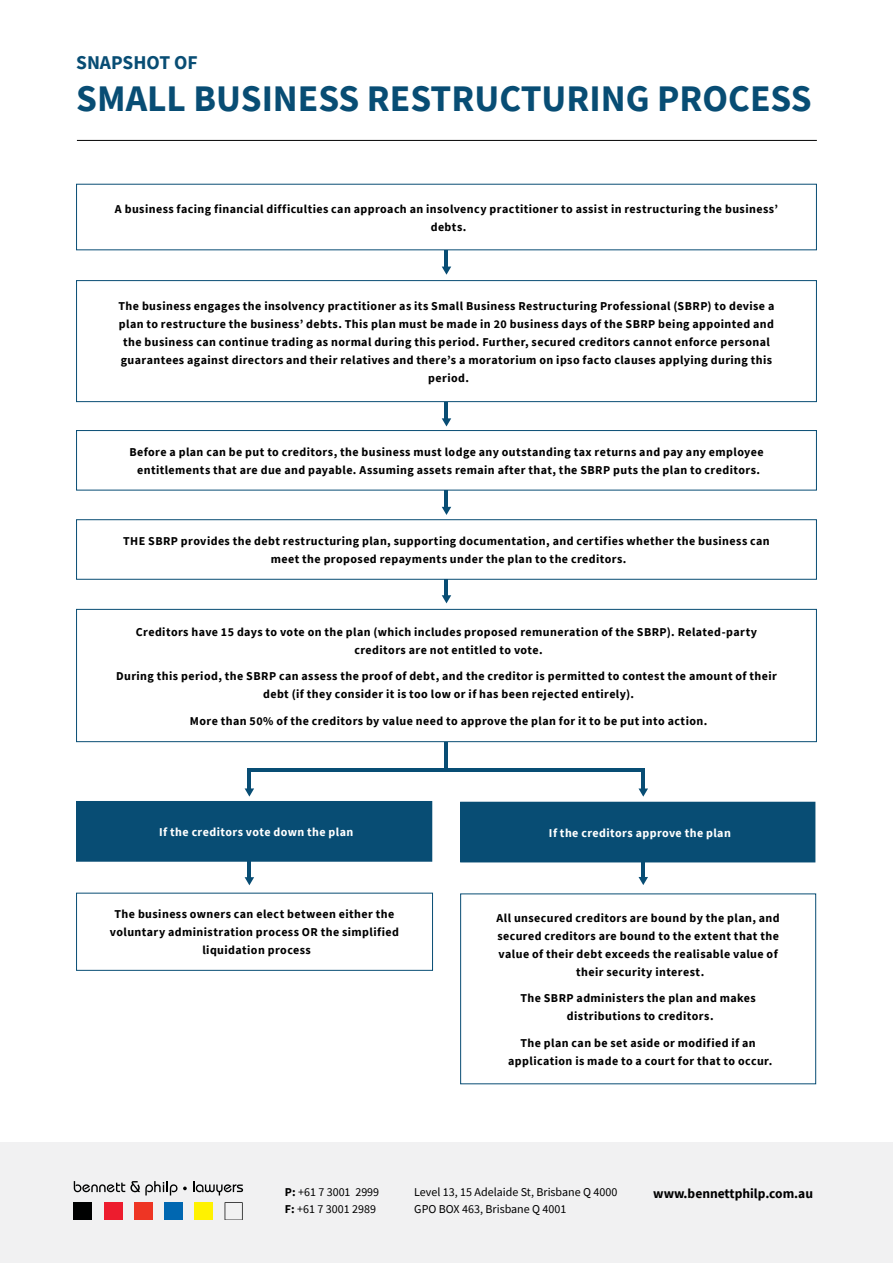
<style>
.page{position:relative;width:893px;height:1263px;background:#fff}
.page>*{position:absolute;margin:0;border:0;box-sizing:border-box;transform-origin:0 0}
.t1{font:700 37.5px "Source Sans Pro";color:#084d74}
.t2{font:700 19.5px "Source Sans Pro";color:#084d74}
.t3{font:700 13.5px "Source Sans Pro";color:#000}
.t4{font:700 12px/18px "Source Sans Pro";letter-spacing:.035em;color:#000;text-align:center}
.t5{font:12px/16.5px "Source Sans Pro";color:#000}
.t6{font:700 12px "Source Sans Pro";letter-spacing:.035em;color:#fff}
.s1{font-weight:700}
</style>
<div class="page">
<div style="left:0;top:1143px;width:892px;height:120px;background:#f1f1f2"></div>
<svg style="left:74px;top:1181px;width:113px;height:14px"></svg>
<svg style="left:193px;top:1181px;width:50px;height:14px"></svg>
<div style="left:74px;top:1202px;width:18px;height:18px;background:#000101"></div>
<div style="left:104px;top:1202px;width:18px;height:18px;background:#ed1c2e"></div>
<div style="left:134px;top:1202px;width:18px;height:18px;background:#ee3524"></div>
<div style="left:164px;top:1202px;width:18px;height:18px;background:#0067b1"></div>
<div style="left:194px;top:1202px;width:18px;height:18px;background:#fff200"></div>
<svg style="left:225px;top:1202px;width:18px;height:18px"></svg>
<hr style="left:77px;top:140px;width:740px;height:1px;background:#000">
<div style="left:76px;top:280px;width:741px;height:122px;border:1px solid #084d74"></div>
<div style="left:76px;top:430px;width:741px;height:60px;border:1px solid #084d74"></div>
<div style="left:76px;top:519px;width:741px;height:61px;border:1px solid #084d74"></div>
<div style="left:76px;top:609px;width:741px;height:133px;border:1px solid #084d74"></div>
<div style="left:77px;top:801px;width:355px;height:60px;background:#084d74"></div>
<div style="left:461px;top:802px;width:354px;height:60px;background:#084d74"></div>
<div style="left:76px;top:893px;width:357px;height:78px;border:1px solid #084d74"></div>
<div style="left:460px;top:893px;width:356px;height:191px;border:1px solid #084d74"></div>
<hr style="left:445px;top:250px;width:3px;height:18px;background:#084d74">
<svg style="left:442px;top:267px;width:9px;height:8px"></svg>
<hr style="left:445px;top:402px;width:3px;height:18px;background:#084d74">
<svg style="left:442px;top:418px;width:9px;height:8px"></svg>
<hr style="left:445px;top:490px;width:3px;height:18px;background:#084d74">
<svg style="left:442px;top:507px;width:9px;height:8px"></svg>
<hr style="left:445px;top:579px;width:3px;height:18px;background:#084d74">
<svg style="left:442px;top:595px;width:9px;height:8px"></svg>
<hr style="left:445px;top:742px;width:3px;height:28px;background:#084d74">
<hr style="left:248px;top:861px;width:3px;height:18px;background:#084d74">
<svg style="left:245px;top:877px;width:9px;height:8px"></svg>
<hr style="left:642px;top:861px;width:3px;height:17px;background:#084d74">
<svg style="left:638px;top:877px;width:10px;height:8px"></svg>
<hr style="left:248px;top:772px;width:3px;height:18px;background:#084d74">
<svg style="left:245px;top:788px;width:9px;height:9px"></svg>
<hr style="left:642px;top:772px;width:3px;height:18px;background:#084d74">
<svg style="left:638px;top:788px;width:10px;height:9px"></svg>
<hr style="left:248px;top:769px;width:397px;height:3px;background:#084d74">
<h2 class="t2" style="left:76px;top:49px;width:123px">SNAPSHOT OF</h2>
<h1 class="t1" style="left:76px;top:73px;width:737px">SMALL BUSINESS RESTRUCTURING PROCESS</h1>
<p class="t4" style="left:115px;top:199px;width:664px">A business facing financial difficulties can approach an insolvency practitioner to assist in restructuring the business’ debts.</p>
<p class="t4" style="left:119px;top:296px;width:657px">The business engages the insolvency practitioner as its Small Business Restructuring Professional (SBRP) to devise a plan to restructure the business’ debts. This plan must be made in 20 business days of the SBRP being appointed and the business can continue trading as normal during this period. Further, secured creditors cannot enforce personal guarantees against directors and their relatives and there’s a moratorium on ipso facto clauses applying during this period.</p>
<p class="t4" style="left:129px;top:443px;width:636px">Before a plan can be put to creditors, the business must lodge any outstanding tax returns and pay any employee entitlements that are due and payable. Assuming assets remain after that, the SBRP puts the plan to creditors.</p>
<p class="t4" style="left:123px;top:532px;width:648px">THE SBRP provides the debt restructuring plan, supporting documentation, and certifies whether the business can meet the proposed repayments under the plan to the creditors.</p>
<p class="t4" style="left:136px;top:622px;width:623px">Creditors have 15 days to vote on the plan (which includes proposed remuneration of the SBRP). Related-party creditors are not entitled to vote.</p>
<p class="t4" style="left:116px;top:667px;width:662px">During this period, the SBRP can assess the proof of debt, and the creditor is permitted to contest the amount of their debt (if they consider it is too low or if has been rejected entirely).</p>
<p class="t4" style="left:190px;top:711px;width:519px">More than 50% of the creditors by value need to approve the plan for it to be put into action.</p>
<p class="t6" style="left:159px;top:824px;width:196px">If the creditors vote down the plan</p>
<p class="t6" style="left:549px;top:824px;width:183px">If the creditors approve the plan</p>
<p class="t4" style="left:110px;top:905px;width:291px">The business owners can elect between either the voluntary administration process OR the simplified liquidation process</p>
<p class="t4" style="left:496px;top:909px;width:285px">All unsecured creditors are bound by the plan, and secured creditors are bound to the extent that the value of their debt exceeds the realisable value of their security interest.</p>
<p class="t4" style="left:520px;top:989px;width:237px">The SBRP administers the plan and makes distributions to creditors.</p>
<p class="t4" style="left:508px;top:1034px;width:266px">The plan can be set aside or modified if an application is made to a court for that to occur.</p>
<p class="t5" style="left:285px;top:1184px;width:96px"><span class="s1">P:</span> +61 7 3001 2999<br><span class="s1">F:</span> +61 7 3001 2989</p>
<p class="t5" style="left:414px;top:1184px;width:205px">Level 13, 15 Adelaide St, Brisbane Q 4000<br>GPO BOX 463, Brisbane Q 4001</p>
<p class="t3" style="left:653px;top:1184px;width:161px">www.bennettphilp.com.au</p>
</div>
